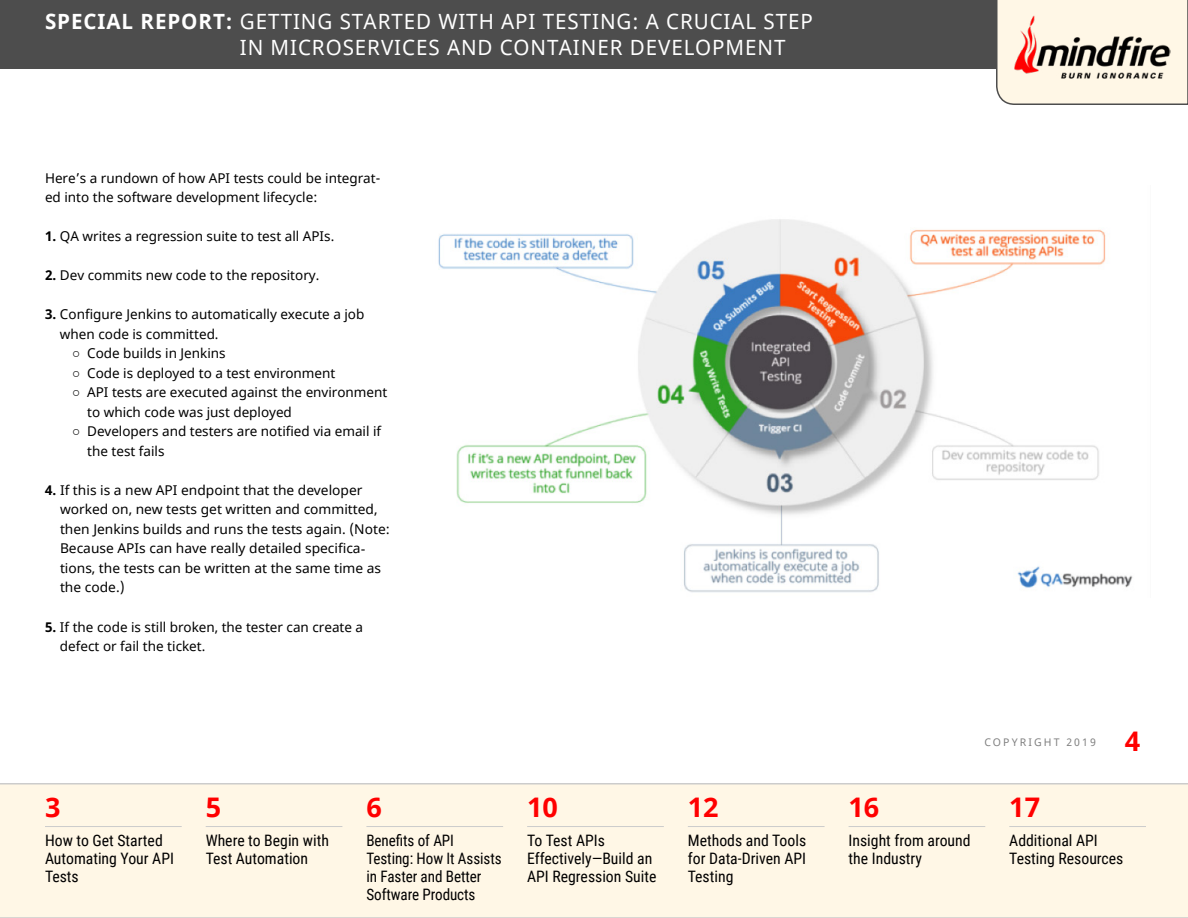
<style>
.page{position:relative;width:1188px;height:918px;background:#fff}
.page>*{position:absolute;margin:0;border:0;box-sizing:border-box;transform-origin:0 0}
.t1{font:700 27px "Open Sans";color:#f00}
.t2{font:21px/25.5px "Noto Sans";letter-spacing:.045em;color:#fff}
.t3{font:15.75px/18px "Roboto Condensed";color:#000}
.t4{font:15.75px/18px "Roboto Condensed";color:#000;scale:.96 1}
.t5{font:13.5px/19.5px "Noto Sans";color:#000}
.t6{font:10.5px "Noto Sans";letter-spacing:.2em;color:#808080}
.s1{font-weight:700}
</style>
<div class="page">
<img style="left:438px;top:219px;width:695px;height:374px">
<div style="left:0;top:783px;width:1188px;height:135px;background:#fff7e6"></div>
<div style="left:0;top:0;width:1188px;height:69px;background:#4d4d4d"></div>
<svg style="left:996px;top:0;width:192px;height:105px;background:#f4eddd"></svg>
<hr style="left:45px;top:826px;width:137px;height:1px;background:#ccc">
<hr style="left:206px;top:826px;width:136px;height:1px;background:#ccc">
<hr style="left:366px;top:826px;width:137px;height:1px;background:#ccc">
<hr style="left:527px;top:826px;width:137px;height:1px;background:#ccc">
<hr style="left:688px;top:826px;width:137px;height:1px;background:#ccc">
<hr style="left:849px;top:826px;width:136px;height:1px;background:#ccc">
<hr style="left:1009px;top:826px;width:137px;height:1px;background:#ccc">
<img style="left:1008px;top:15px;width:163px;height:70px">
<h2 class="t2" style="left:240px;top:10px;width:575px;text-indent:-195px"><span class="s1">SPECIAL REPORT:</span> GETTING STARTED WITH API TESTING: A CRUCIAL STEP<br>IN MICROSERVICES AND CONTAINER DEVELOPMENT</h2>
<p class="t5" style="left:45px;top:169px;width:337px">Here’s a rundown of how API tests could be integrat&shy;ed into the software development lifecycle:</p>
<p class="t5" style="left:45px;top:227px;width:291px"><span class="s1">1.</span> QA writes a regression suite to test all APIs.</p>
<p class="t5" style="left:45px;top:266px;width:276px"><span class="s1">2.</span> Dev commits new code to the repository.</p>
<p class="t5" style="left:60px;top:305px;width:306px;text-indent:-15px"><span class="s1">3.</span> Configure Jenkins to automatically execute a job when code is committed.</p>
<p class="t5" style="left:72px;top:344px;width:155px">○ Code builds in Jenkins</p>
<p class="t5" style="left:72px;top:364px;width:265px">○ Code is deployed to a test environment</p>
<p class="t5" style="left:87px;top:383px;width:302px;text-indent:-15px">○ API tests are executed against the environment to which code was just deployed</p>
<p class="t5" style="left:87px;top:422px;width:296px;text-indent:-15px">○ Developers and testers are notified via email if the test fails</p>
<p class="t5" style="left:60px;top:481px;width:331px;text-indent:-15px"><span class="s1">4.</span> If this is a new API endpoint that the developer worked on, new tests get written and committed, then Jenkins builds and runs the tests again. (Note:<br>Because APIs can have really detailed specifica&shy;tions, the tests can be written at the same time as the code.)</p>
<p class="t5" style="left:60px;top:617px;width:305px;text-indent:-15px"><span class="s1">5.</span> If the code is still broken, the tester can create a defect or fail the ticket.</p>
<h1 class="t1" style="left:45px;top:788px;width:17px">3</h1>
<p class="t3" style="left:45px;top:830px;width:131px">How to Get Started<br>Automating Your API<br>Tests</p>
<h1 class="t1" style="left:206px;top:788px;width:17px">5</h1>
<p class="t3" style="left:206px;top:830px;width:125px">Where to Begin with<br>Test Automation</p>
<h1 class="t1" style="left:366px;top:788px;width:17px">6</h1>
<p class="t4" style="left:366px;top:830px;width:142px">Benefits of API<br>Testing: How It Assists in Faster and Better<br>Software Products</p>
<h1 class="t1" style="left:527px;top:788px;width:32px">10</h1>
<p class="t3" style="left:527px;top:830px;width:131px">To Test APIs<br>Effectively—Build an<br>API Regression Suite</p>
<h1 class="t1" style="left:688px;top:788px;width:32px">12</h1>
<p class="t3" style="left:688px;top:830px;width:120px;text-align:justify">Methods and Tools for Data-Driven API Testing</p>
<p class="t6" style="left:984px;top:735px;width:113px">COPYRIGHT 2019</p>
<h1 class="t1" style="left:1125px;top:722px;width:17px">4</h1>
<h1 class="t1" style="left:849px;top:788px;width:32px">16</h1>
<p class="t3" style="left:849px;top:830px;width:124px">Insight from around the Industry</p>
<h1 class="t1" style="left:1009px;top:788px;width:32px">17</h1>
<p class="t3" style="left:1009px;top:830px;width:116px">Additional API<br>Testing Resources</p>
</div>
